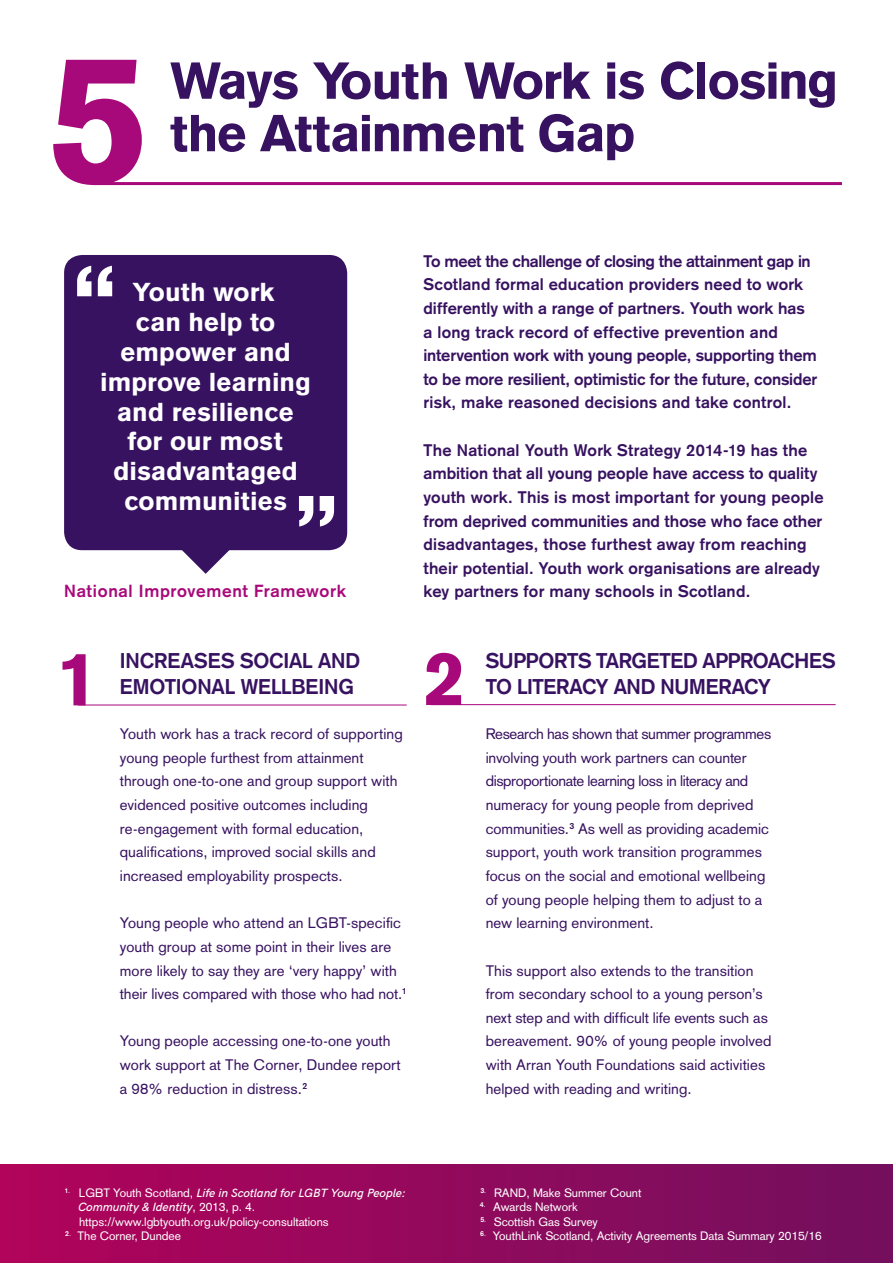
<style>
.page{position:relative;width:893px;height:1263px;background:#fff}
.page>*{position:absolute;margin:0;border:0;box-sizing:border-box;transform-origin:0 0}
.t1{font:900 180px "Akzidenz Grotesk";color:#a8097a}
.t2{font:900 75px "Akzidenz Grotesk";color:#a8097a}
.t3{font:900 51px/52.5px "Akzidenz Grotesk";letter-spacing:-.025em;color:#371260}
.t4{font:900 25.5px/30px "Akzidenz Grotesk";letter-spacing:.005em;color:#fff;text-align:center}
.t5{font:700 21px/25.2px "Akzidenz Grotesk";letter-spacing:-.01em;color:#371260}
.t6{font:700 17.25px "Akzidenz Grotesk";letter-spacing:.04em;color:#a8097a}
.t7{font:700 16.5px/23.7px "Akzidenz Grotesk";letter-spacing:.01em;color:#371260}
.t8{font:15px/23.7px "Akzidenz Grotesk";letter-spacing:.005em;color:#371260}
.t9{font:12px/14.4px "Akzidenz Grotesk";letter-spacing:-.005em;color:#fff}
.t10{font:italic 500 12px/14.4px "HK Grotesk";letter-spacing:-.005em;color:#fff}
.t11{font:700 7.05px/14.4px "Akzidenz Grotesk";color:#fff;text-align:justify}
.s1{font-family:"Akzidenz Grotesk";font-weight:400;font-style:normal}
.s2{font-weight:400}
</style>
<div class="page">
<svg style="left:176px;top:550px;width:59px;height:24px"></svg>
<div style="left:64px;top:255px;width:283px;height:295px;background:#371260;border-radius:18px"></div>
<div style="left:0;top:1164px;width:893px;height:99px;background:linear-gradient(to right,#b2035b,#730f5e)"></div>
<svg style="left:77px;top:266px;width:35px;height:30px"></svg>
<svg style="left:299px;top:496px;width:35px;height:30px"></svg>
<hr style="left:78px;top:705px;width:329px;height:1px;background:#a8097a">
<hr style="left:431px;top:704px;width:405px;height:1px;background:#a8097a">
<hr style="left:95px;top:182px;width:747px;height:3px;background:#a8097a">
<h1 class="t1" style="left:48px;top:10px;width:102px">5</h1>
<h3 class="t3" style="left:170px;top:54px;width:670px">Ways Youth Work is Closing the Attainment Gap</h3>
<h3 class="t4" style="left:100px;top:276px;width:212px">Youth work<br>can help to empower and improve learning and resilience for our most disadvantaged communities</h3>
<p class="t6" style="left:64px;top:581px;width:283px">National Improvement Framework</p>
<p class="t7" style="left:423px;top:249px;width:395px">To meet the challenge of closing the attainment gap in Scotland formal education providers need to work differently with a range of partners. Youth work has a long track record of effective prevention and intervention work with young people, supporting them to be more resilient, optimistic for the future, consider risk, make reasoned decisions and take control.</p>
<p class="t7" style="left:423px;top:438px;width:402px">The National Youth Work Strategy 2014-19 has the ambition that all young people have access to quality youth work. This is most important for young people from deprived communities and those who face other disadvantages, those furthest away from reaching their potential. Youth work organisations are already key partners for many schools in Scotland.</p>
<h2 class="t2" style="left:57px;top:634px;width:43px">1</h2>
<h2 class="t2" style="left:423px;top:633px;width:43px">2</h2>
<h3 class="t5" style="left:120px;top:648px;width:242px">INCREASES SOCIAL AND<br>EMOTIONAL WELLBEING</h3>
<p class="t8" style="left:120px;top:722px;width:284px">Youth work has a track record of supporting young people furthest from attainment through one-to-one and group support with evidenced positive outcomes including re-engagement with formal education, qualifications, improved social skills and increased employability prospects.</p>
<p class="t8" style="left:120px;top:911px;width:288px">Young people who attend an LGBT-specific youth group at some point in their lives are more likely to say they are ‘very happy’ with their lives compared with those who had not.<sup>1</sup></p>
<p class="t8" style="left:120px;top:1029px;width:282px">Young people accessing one-to-one youth work support at The Corner, Dundee report a 98% reduction in distress.<sup>2</sup></p>
<h3 class="t5" style="left:486px;top:648px;width:351px">SUPPORTS TARGETED APPROACHES<br>TO LITERACY AND NUMERACY</h3>
<p class="t8" style="left:486px;top:722px;width:287px">Research has shown that summer programmes involving youth work partners can counter disproportionate learning loss in literacy and numeracy for young people from deprived communities.<sup>3</sup> As well as providing academic support, youth work transition programmes focus on the social and emotional wellbeing of young people helping them to adjust to a new learning environment.</p>
<p class="t8" style="left:486px;top:958px;width:287px">This support also extends to the transition from secondary school to a young person’s next step and with difficult life events such as bereavement. 90% of young people involved with Arran Youth Foundations said activities helped with reading and writing.</p>
<p class="t10" style="left:78px;top:1184px;width:329px"><span class="s1">LGBT Youth Scotland,</span> Life in Scotland for LGBT Young People:<br>Community &amp; Identity<span class="s1">, 2013, p. 4.</span></p>
<p class="t9" style="left:78px;top:1214px;width:252px">https://www.lgbtyouth.org.uk/policy-consultations<br>The Corner, Dundee</p>
<p class="t11" style="left:64px;top:1183px;width:7px">1<span class="s2">.</span></p>
<p class="t11" style="left:65px;top:1226px;width:7px">2<span class="s2">.</span></p>
<p class="t9" style="left:493px;top:1185px;width:331px">RAND, Make Summer Count<br>Awards Network<br>Scottish Gas Survey<br>YouthLink Scotland, Activity Agreements Data Summary 2015/16</p>
<p class="t11" style="left:480px;top:1183px;width:8px">3<span class="s2">.<br></span>4<span class="s2">.<br></span>5<span class="s2">.<br></span>6<span class="s2">.</span></p>
</div>
